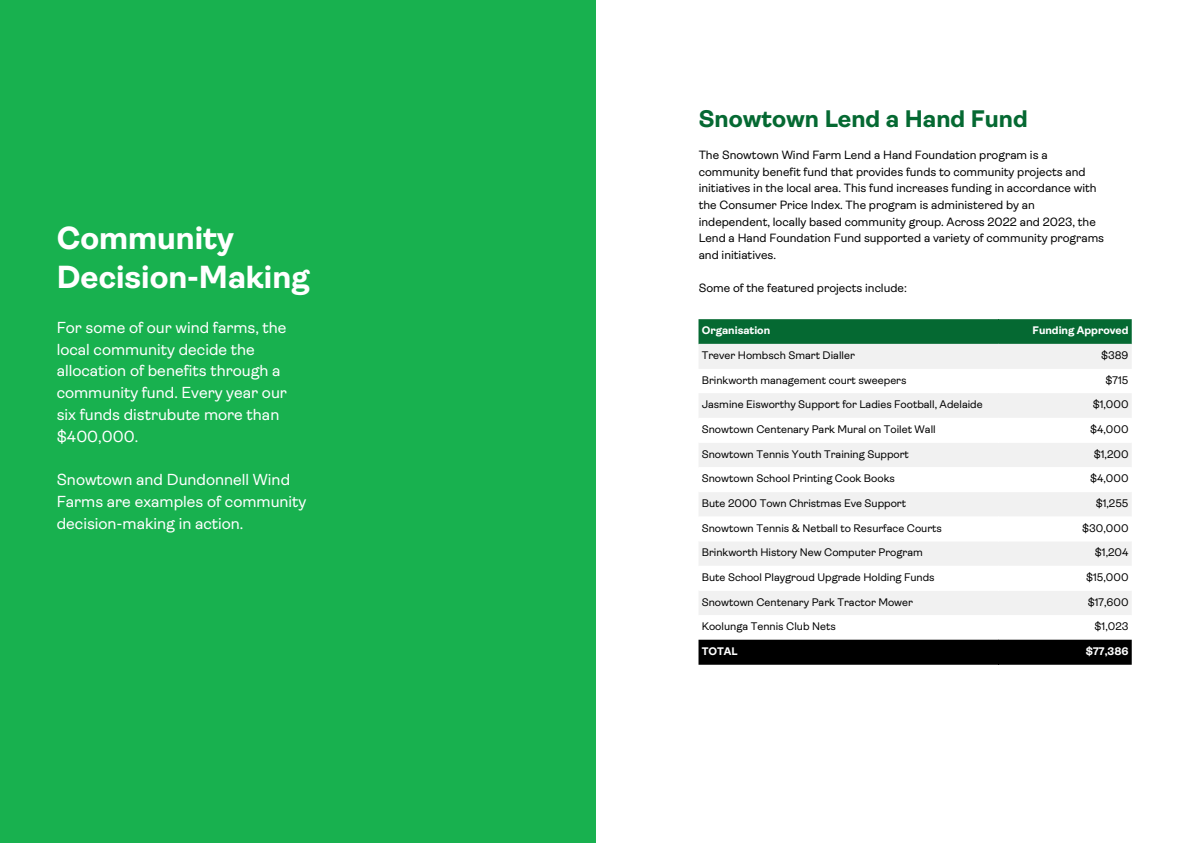
<style>
.page{position:relative;width:1191px;height:843px;background:#fff}
.page>*{position:absolute;margin:0;border:0;box-sizing:border-box;transform-origin:0 0}
.t1{font:700 32px/38.2px "Ambit";color:#fff}
.t2{font:700 24px "Ambit";color:#056932}
.t3{font:16px/21.8px "Ambit";color:#fff}
.t4{font:12px/16.5px "Ambit";color:#000}
.t5{font:11px "Ambit";color:#000}
.t6{font:700 11px "Ambit";color:#fff}
</style>
<div class="page">
<div style="left:0;top:0;width:595px;height:842px;background:#18b14f"></div>
<svg style="left:698px;top:319px;width:433px;height:25px;background:#086b34"></svg>
<svg style="left:698px;top:344px;width:433px;height:73px;fill:#f1f1f1"></svg>
<svg style="left:699px;top:417px;width:432px;height:198px"></svg>
<div style="left:698px;top:639px;width:433px;height:25px;background:#000"></div>
<p class="t1" style="left:57px;top:219px;width:254px">Community<br>Decision-Making</p>
<p class="t3" style="left:57px;top:316px;width:232px">For some of our wind farms, the local community decide the allocation of benefits through a community fund. Every year our six funds distrubute more than $400,000.</p>
<p class="t3" style="left:57px;top:468px;width:251px">Snowtown and Dundonnell Wind<br>Farms are examples of community decision-making in action.</p>
<p class="t2" style="left:698px;top:105px;width:330px">Snowtown Lend a Hand Fund</p>
<p class="t4" style="left:698px;top:147px;width:407px">The Snowtown Wind Farm Lend a Hand Foundation program is a community benefit fund that provides funds to community projects and initiatives in the local area. This fund increases funding in accordance with the Consumer Price Index. The program is administered by an independent, locally based community group. Across 2022 and 2023, the Lend a Hand Foundation Fund supported a variety of community programs and initiatives.</p>
<p class="t4" style="left:698px;top:279px;width:210px">Some of the featured projects include:</p>
<h1 class="t6" style="left:701px;top:324px;width:70px">Organisation</h1>
<h3 class="t6" style="left:1032px;top:324px;width:97px">Funding Approved</h3>
<h3 class="t5" style="left:701px;top:349px;width:155px">Trever Hombsch Smart Dialler</h3>
<h2 class="t5" style="left:1100px;top:349px;width:29px">$389</h2>
<p class="t5" style="left:701px;top:373px;width:206px">Brinkworth management court sweepers</p>
<p class="t5" style="left:1105px;top:373px;width:24px">$715</p>
<p class="t5" style="left:701px;top:398px;width:282px">Jasmine Eisworthy Support for Ladies Football, Adelaide</p>
<p class="t5" style="left:1092px;top:398px;width:37px">$1,000</p>
<p class="t5" style="left:701px;top:423px;width:235px">Snowtown Centenary Park Mural on Toilet Wall</p>
<p class="t5" style="left:1089px;top:423px;width:40px">$4,000</p>
<p class="t5" style="left:701px;top:447px;width:209px">Snowtown Tennis Youth Training Support</p>
<p class="t5" style="left:1093px;top:447px;width:36px">$1,200</p>
<p class="t5" style="left:701px;top:472px;width:195px">Snowtown School Printing Cook Books</p>
<p class="t5" style="left:1089px;top:472px;width:40px">$4,000</p>
<p class="t5" style="left:701px;top:497px;width:206px">Bute 2000 Town Christmas Eve Support</p>
<p class="t5" style="left:1095px;top:497px;width:34px">$1,255</p>
<p class="t5" style="left:701px;top:521px;width:242px">Snowtown Tennis &amp; Netball to Resurface Courts</p>
<p class="t5" style="left:1082px;top:521px;width:48px">$30,000</p>
<p class="t5" style="left:701px;top:546px;width:223px">Brinkworth History New Computer Program</p>
<p class="t5" style="left:1094px;top:546px;width:35px">$1,204</p>
<p class="t5" style="left:701px;top:570px;width:234px">Bute School Playgroud Upgrade Holding Funds</p>
<p class="t5" style="left:1085px;top:570px;width:44px">$15,000</p>
<p class="t5" style="left:701px;top:595px;width:213px">Snowtown Centenary Park Tractor Mower</p>
<p class="t5" style="left:1087px;top:595px;width:42px">$17,600</p>
<p class="t5" style="left:701px;top:620px;width:135px">Koolunga Tennis Club Nets</p>
<p class="t5" style="left:1094px;top:620px;width:35px">$1,023</p>
<p class="t6" style="left:701px;top:644px;width:37px">TOTAL</p>
<p class="t6" style="left:1085px;top:644px;width:44px">$77,386</p>
</div>
